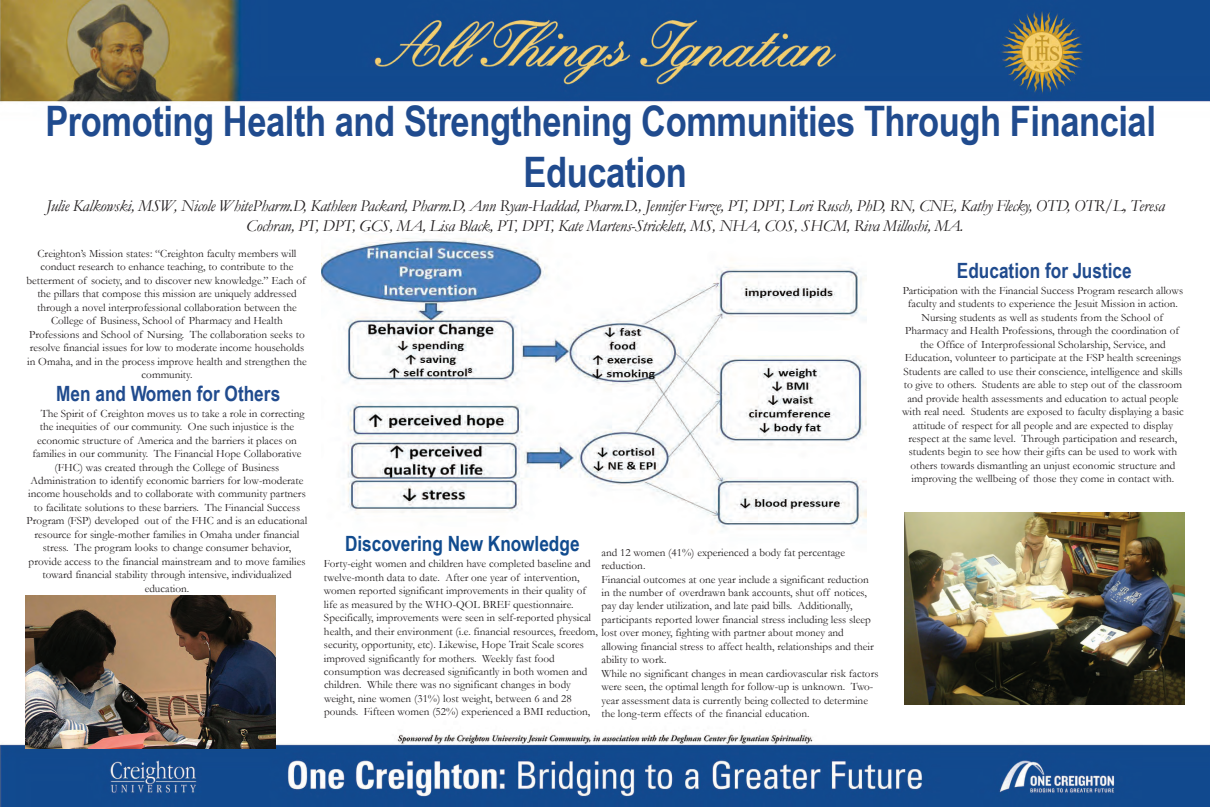
<style>
.page{position:relative;width:1210px;height:807px;background:#fff}
.page>*{position:absolute;margin:0;border:0;box-sizing:border-box;transform-origin:0 0}
.t1{font:700 42px/51px "Arial Narrow";letter-spacing:-.01em;color:#204b8e;text-align:center}
.t2{font:700 21px "Arial Narrow";color:#204b8e}
.t3{font:700 21px "Arial Narrow";color:#114b8e}
.t4{font:italic 16.8px/20.4px "Garamond";letter-spacing:-.02em;color:#231f20;text-align:center}
.t5{font:11.23px "Garamond";color:#231f20}
.t6{font:11.2px/13.4px "Garamond";color:#231f20;text-align:center}
.s1{font-family:"Arial Narrow"}
</style>
<div class="page">
<img style="left:0;top:0;width:1210px;height:806px">
<img style="left:25px;top:595px;width:251px;height:153px">
<img style="left:905px;top:512px;width:279px;height:192px">
<img style="left:321px;top:233px;width:545px;height:343px">
<h1 class="t1" style="left:45px;top:94px;width:1112px">Promoting Health and Strengthening Communities Through Financial<br>Education</h1>
<p class="t4" style="left:46px;top:195px;width:1120px">Julie Kalkowski, MSW, Nicole WhitePharm.D, Kathleen Packard, Pharm.D, Ann Ryan-Haddad, Pharm.D., Jennifer Furze, PT, DPT, Lori Rusch, PhD, RN, CNE, Kathy Flecky, OTD, OTR/L, Teresa<br>Cochran, PT, DPT, GCS, MA, Lisa Black, PT, DPT, Kate Martens-Stricklett, MS, NHA, COS, SHCM, Riva Milloshi, MA<span class="s1">.</span></p>
<p class="t6" style="left:27px;top:246px;width:282px">Creighton’s Mission states: “Creighton faculty members will conduct research to enhance teaching, to contribute to the betterment of society, and to discover new knowledge.” Each of the pillars that compose this mission are uniquely addressed through a novel interprofessional collaboration between the College of Business, School of Pharmacy and Health Professions and School of Nursing. The collaboration seeks to resolve financial issues for low to moderate income households in Omaha, and in the process improve health and strengthen the</p>
<p class="t5" style="left:142px;top:368px;width:52px">community.</p>
<h2 class="t2" style="left:56px;top:377px;width:226px">Men and Women for Others</h2>
<p class="t6" style="left:41px;top:406px;width:265px">The Spirit of Creighton moves us to take a role in correcting</p>
<p class="t6" style="left:40px;top:420px;width:256px">the inequities of our community. One such injustice is the</p>
<p class="t6" style="left:37px;top:433px;width:261px">economic structure of America and the barriers it places on</p>
<p class="t6" style="left:33px;top:446px;width:270px">families in our community. The Financial Hope Collaborative</p>
<p class="t6" style="left:55px;top:460px;width:226px">(FHC) was created through the College of Business</p>
<p class="t6" style="left:31px;top:473px;width:274px">Administration to identify economic barriers for low-moderate</p>
<p class="t6" style="left:28px;top:487px;width:279px">income households and to collaborate with community partners</p>
<p class="t6" style="left:34px;top:500px;width:268px">to facilitate solutions to these barriers. The Financial Success</p>
<p class="t6" style="left:27px;top:514px;width:282px">Program (FSP) developed out of the FHC and is an educational</p>
<p class="t6" style="left:35px;top:527px;width:266px">resource for single-mother families in Omaha under financial</p>
<p class="t6" style="left:43px;top:541px;width:250px">stress. The program looks to change consumer behavior,</p>
<p class="t6" style="left:29px;top:554px;width:278px">provide access to the financial mainstream and to move families</p>
<p class="t6" style="left:42px;top:567px;width:251px">toward financial stability through intensive, individualized</p>
<p class="t6" style="left:145px;top:581px;width:46px">education.</p>
<h2 class="t3" style="left:345px;top:527px;width:236px">Discovering New Knowledge</h2>
<p class="t6" style="left:324px;top:557px;width:275px;text-align:left">Forty-eight women and children have completed baseline and twelve-month data to date. After one year of intervention, women reported significant improvements in their quality of life as measured by the WHO-QOL BREF questionnaire.<br>Specifically, improvements were seen in self-reported physical health, and their environment (i.e. financial resources, freedom, security, opportunity, etc). Likewise, Hope Trait Scale scores improved significantly for mothers. Weekly fast food consumption was decreased significantly in both women and children. While there was no significant changes in body weight, nine women (31%) lost weight, between 6 and 28 pounds. Fifteen women (52%) experienced a BMI reduction,</p>
<p class="t6" style="left:601px;top:545px;width:278px;text-align:left">and 12 women (41%) experienced a body fat percentage reduction.<br>Financial outcomes at one year include a significant reduction in the number of overdrawn bank accounts, shut off notices, pay day lender utilization, and late paid bills. Additionally, participants reported lower financial stress including less sleep lost over money, fighting with partner about money and allowing financial stress to affect health, relationships and their ability to work.<br>While no significant changes in mean cardiovascular risk factors were seen, the optimal length for follow-up is unknown. Two&shy;year assessment data is currently being collected to determine the long-term effects of the financial education.</p>
<h2 class="t2" style="left:957px;top:254px;width:176px">Education for Justice</h2>
<p class="t6" style="left:902px;top:283px;width:283px">Participation with the Financial Success Program research allows faculty and students to experience the Jesuit Mission in action.<br>Nursing students as well as students from the School of Pharmacy and Health Professions, through the coordination of the Office of Interprofessional Scholarship, Service, and Education, volunteer to participate at the FSP health screenings Students are called to use their conscience, intelligence and skills to give to others. Students are able to step out of the classroom and provide health assessments and education to actual people with real need. Students are exposed to faculty displaying a basic attitude of respect for all people and are expected to display respect at the same level. Through participation and research, students begin to see how their gifts can be used to work with others towards dismantling an unjust economic structure and improving the wellbeing of those they come in contact with.</p>
</div>
